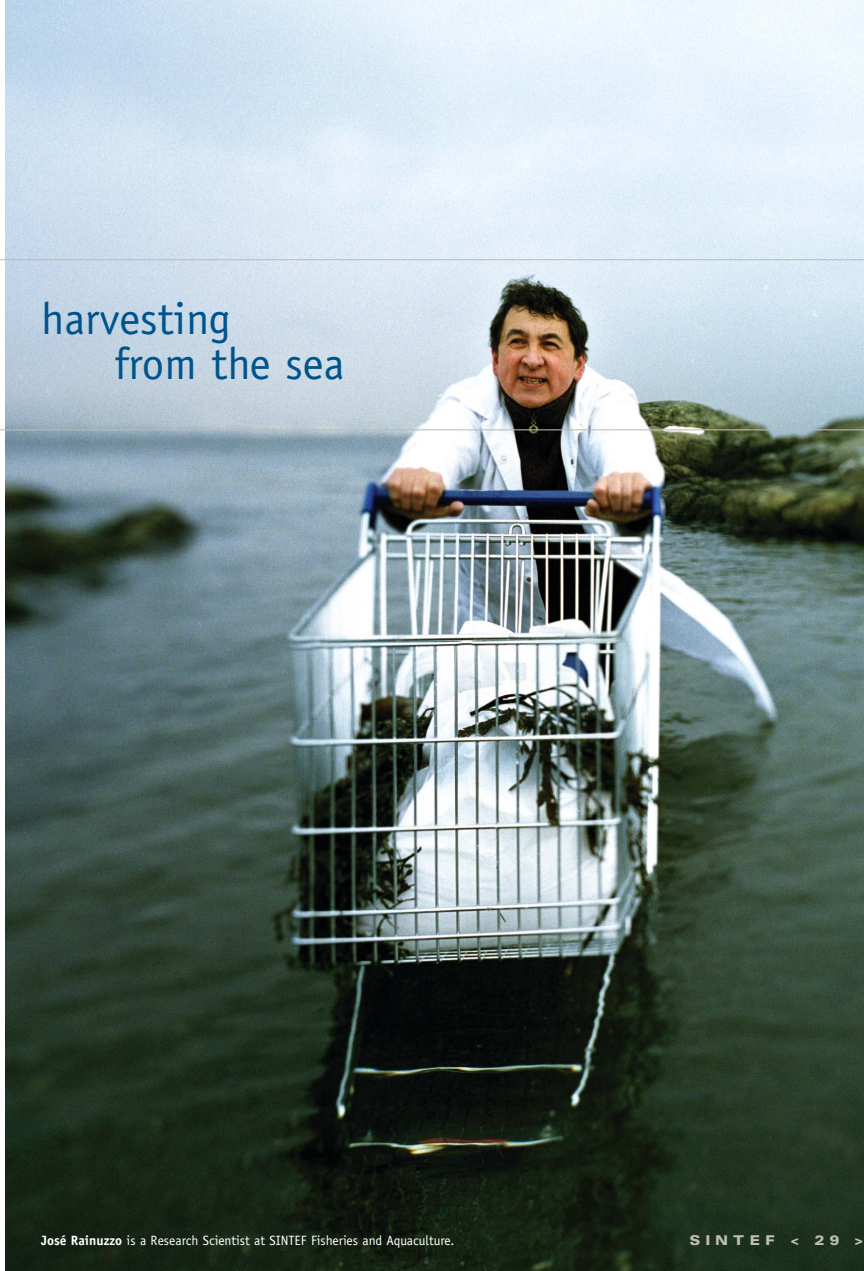
<style>
.page{position:relative;width:864px;height:1271px;background:#fff}
.page>*{position:absolute;margin:0;border:0;box-sizing:border-box;transform-origin:0 0}
.t1{font:45px/45px "Officina Sans";color:#00548c}
.t2{font:13.5px "Officina Sans";color:#fff}
.t3{font:900 expanded 13.5px "Univers";letter-spacing:.37em;color:#bdbdb1}
.s1{font-weight:700}
</style>
<div class="page">
<img style="left:6px;top:0;width:858px;height:1270px">
<hr style="left:0;top:259px;width:864px;height:1px;background:#bdbdb1">
<hr style="left:0;top:429px;width:864px;height:1px;background:#bdbdb1">
<h1 class="t1" style="left:114px;top:299px;width:232px;text-indent:-73px">harvesting<br>from the sea</h1>
<p class="t2" style="left:41px;top:1235px;width:415px"><span class="s1">José Rainuzzo</span> is a Research Scientist at SINTEF Fisheries and Aquaculture.</p>
<p class="t3" style="left:689px;top:1235px;width:175px">SINTEF &lt; 29 &gt;</p>
</div>
